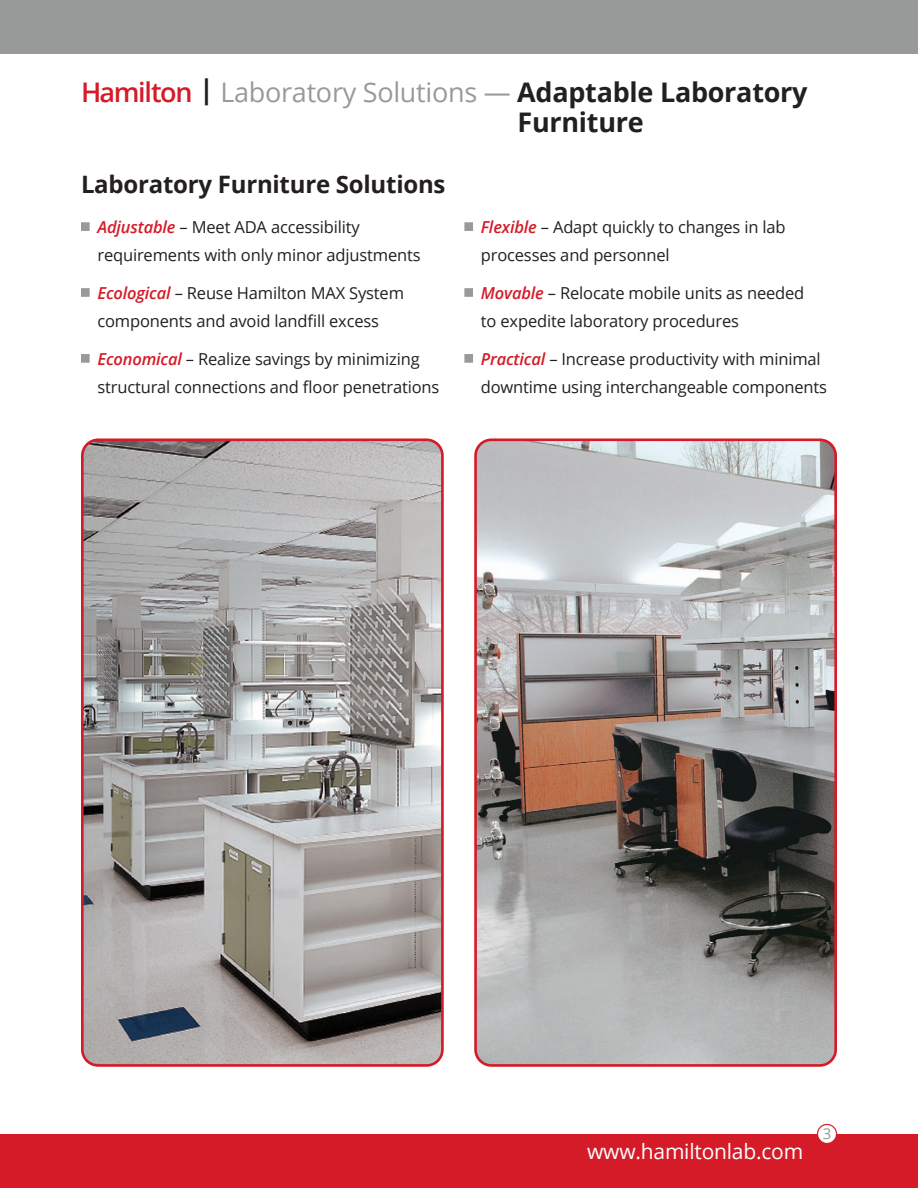
<style>
.page{position:relative;width:918px;height:1188px;background:#fff}
.page>*{position:absolute;margin:0;border:0;box-sizing:border-box;transform-origin:0 0}
.t1{font:700 27px/30px "Open Sans";letter-spacing:-.01em;color:#231f20}
.t2{font:700 24px "Open Sans";letter-spacing:-.01em;color:#231f20}
.t3{font:21px "Open Sans";letter-spacing:-.01em;color:#fff}
.t4{font:16.5px/28.5px "Open Sans";letter-spacing:-.01em;color:#231f20}
.t5{font:15px "Open Sans";color:#989999}
.s1{font-weight:600;color:#d51b28}
.s2{font-weight:400;color:#989999}
.s3{color:#0c76bd}
.s4{font-weight:600;font-style:italic;color:#d51b28}
</style>
<div class="page">
<img style="left:478px;top:442px;width:355px;height:621px">
<div style="left:474px;top:438px;width:363px;height:629px;border:3px solid #d51b28;border-radius:16px"></div>
<img style="left:85px;top:442px;width:355px;height:621px">
<div style="left:81px;top:438px;width:363px;height:629px;border:3px solid #d51b28;border-radius:16px"></div>
<div style="left:0;top:0;width:918px;height:54px;background:#989999"></div>
<div style="left:0;top:1134px;width:918px;height:54px;background:#d51b28"></div>
<div style="left:818px;top:1124px;width:19px;height:19px;background:#fff;border-radius:50%"></div>
<div style="left:817px;top:1124px;width:20px;height:20px;border:1px solid #d51b28;border-radius:50%"></div>
<div style="left:81px;top:222px;width:9px;height:9px;background:#989999;border:2px solid #989999"></div>
<div style="left:464px;top:222px;width:9px;height:9px;background:#989999;border:2px solid #989999"></div>
<div style="left:81px;top:288px;width:9px;height:9px;background:#989999;border:2px solid #989999"></div>
<div style="left:464px;top:288px;width:9px;height:9px;background:#989999;border:2px solid #989999"></div>
<div style="left:81px;top:354px;width:9px;height:9px;background:#989999;border:2px solid #989999"></div>
<div style="left:464px;top:354px;width:9px;height:9px;background:#989999;border:2px solid #989999"></div>
<p class="t1" style="left:518px;top:76px;width:292px;text-indent:-437px"><span class="s1">Hamilton</span> | <span class="s2">Laboratory Solutions —</span> Adaptable Laboratory<br>Furniture</p>
<p class="t2" style="left:81px;top:167px;width:366px">Laboratory Furniture Solutions</p>
<p class="t4" style="left:98px;top:212px;width:325px;text-indent:-16px"><span class="s3">•</span> <span class="s4">Adjustable</span> – Meet ADA accessibility requirements with only minor adjustments</p>
<p class="t4" style="left:81px;top:278px;width:325px;text-align:center"><span class="s3">•</span> <span class="s4">Ecological</span> – Reuse Hamilton MAX System components and avoid landfill excess</p>
<p class="t4" style="left:98px;top:344px;width:343px;text-indent:-16px"><span class="s3">•</span> <span class="s4">Economical</span> – Realize savings by minimizing structural connections and floor penetrations</p>
<p class="t4" style="left:481px;top:212px;width:306px;text-indent:-16px"><span class="s3">•</span> <span class="s4">Flexible</span> – Adapt quickly to changes in lab processes and personnel</p>
<p class="t4" style="left:481px;top:278px;width:325px;text-indent:-16px"><span class="s3">•</span> <span class="s4">Movable</span> – Relocate mobile units as needed to expedite laboratory procedures</p>
<p class="t4" style="left:481px;top:344px;width:348px;text-indent:-16px"><span class="s3">•</span> <span class="s4">Practical</span> – Increase productivity with minimal downtime using interchangeable components</p>
<p class="t3" style="left:587px;top:1137px;width:218px">www.hamiltonlab.com</p>
<p class="t5" style="left:823px;top:1123px;width:10px">3</p>
</div>
